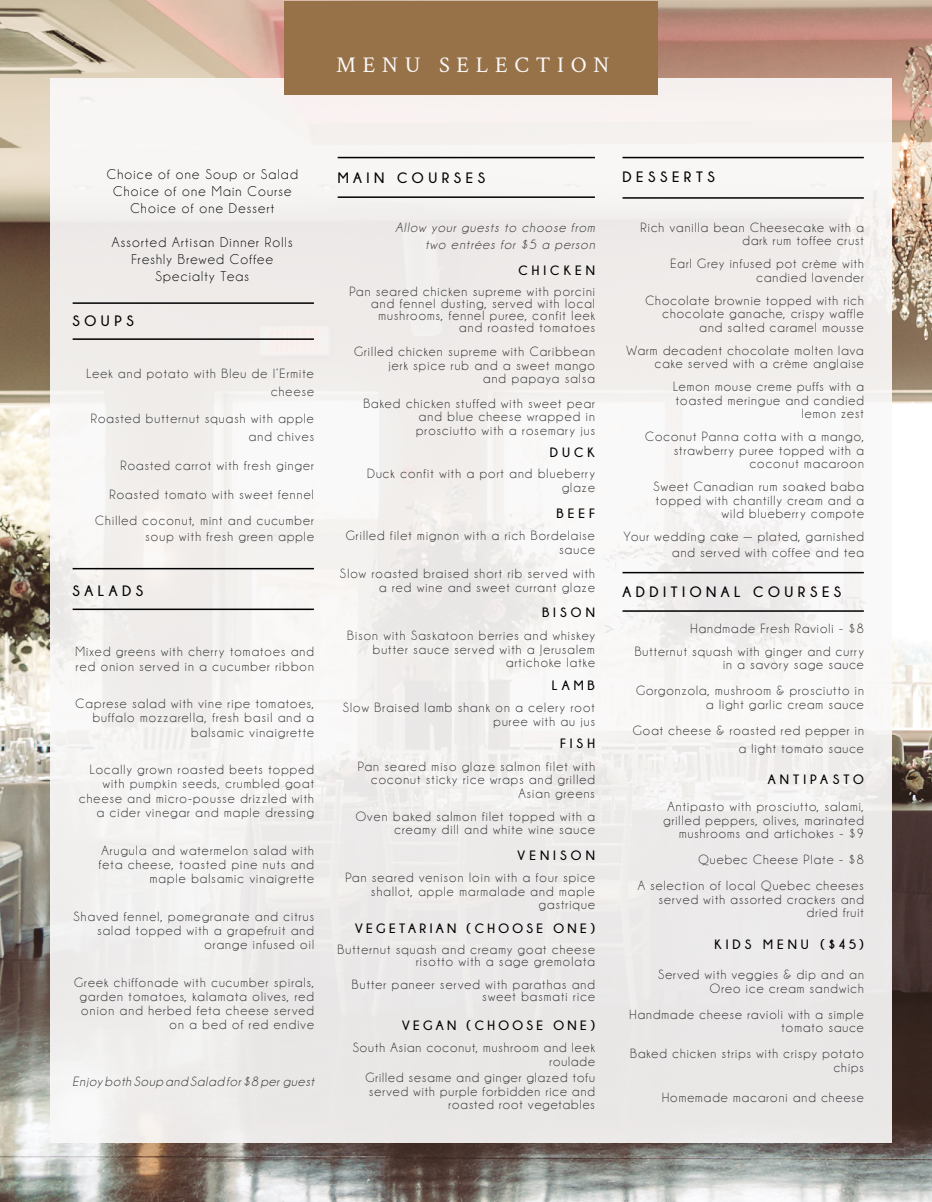
<style>
.page{position:relative;width:932px;height:1202px;background:#fff}
.page>*{position:absolute;margin:0;border:0;box-sizing:border-box;transform-origin:0 0}
.t1{font:22.5px "Crimson Text";letter-spacing:.3em;color:#faf9f9}
.t2{font:700 15px "Champagne&Limousines";letter-spacing:.3em;color:#000}
.t3{font:14.25px/17.1px "Champagne&Limousines";letter-spacing:.085em;color:#000;text-align:center}
.t4{font:13.5px/13.5px "Champagne&Limousines";letter-spacing:.085em;color:#292829;text-align:right}
.t5{font:700 13.5px "Champagne&Limousines";letter-spacing:.3em;color:#000}
.t6{font:italic 13.5px/16.8px "Champagne&Limousines";letter-spacing:.085em;color:#292829;text-align:right}
.t7{font:700 13.5px "Champagne&Limousines";letter-spacing:.25em;color:#000}
.t8{font:italic 13.5px "Champagne&Limousines";letter-spacing:.065em;color:#292829}
</style>
<div class="page">
<img style="left:0;top:0;width:932px;height:1202px">
<div style="left:50px;top:78px;width:841px;height:1064px;background:linear-gradient(to right,#f2efee,#f1eeed)"></div>
<div style="left:284px;top:1px;width:373px;height:93px;background:#977148"></div>
<hr style="left:73px;top:338px;width:241px;height:2px;background:#000">
<hr style="left:73px;top:608px;width:241px;height:2px;background:#000">
<hr style="left:338px;top:196px;width:257px;height:2px;background:#000">
<hr style="left:622px;top:197px;width:241px;height:2px;background:#000">
<hr style="left:622px;top:610px;width:241px;height:2px;background:#000">
<hr style="left:73px;top:302px;width:241px;height:2px;background:#000">
<hr style="left:73px;top:568px;width:241px;height:1px;background:#000">
<hr style="left:338px;top:157px;width:257px;height:1px;background:#000">
<hr style="left:622px;top:157px;width:241px;height:1px;background:#000">
<hr style="left:622px;top:572px;width:241px;height:1px;background:#000">
<h1 class="t1" style="left:336px;top:49px;width:275px">MENU SELECTION</h1>
<p class="t3" style="left:107px;top:165px;width:192px">Choice of one Soup or Salad<br>Choice of one Main Course<br>Choice of one Dessert</p>
<p class="t3" style="left:112px;top:234px;width:182px">Assorted Artisan Dinner Rolls<br>Freshly Brewed Coffee<br>Specialty Teas</p>
<p class="t2" style="left:73px;top:313px;width:63px">SOUPS</p>
<p class="t4" style="left:86px;top:364px;width:229px;line-height:18px">Leek and potato with Bleu de l’Ermite cheese</p>
<p class="t4" style="left:91px;top:409px;width:224px;line-height:18px">Roasted butternut squash with apple and chives</p>
<p class="t4" style="left:109px;top:450px;width:206px;line-height:29px">Roasted carrot with fresh ginger<br>Roasted tomato with sweet fennel</p>
<p class="t4" style="left:95px;top:513px;width:220px;line-height:15.8px">Chilled coconut, mint and cucumber soup with fresh green apple</p>
<p class="t2" style="left:73px;top:582px;width:72px">SALADS</p>
<p class="t4" style="left:76px;top:644px;width:240px;line-height:14.2px;text-align:left">Mixed greens with cherry tomatoes and red onion served in a cucumber ribbon</p>
<p class="t4" style="left:76px;top:696px;width:240px;line-height:14.2px">Caprese salad with vine ripe tomatoes, buffalo mozzarella, fresh basil and a balsamic vinaigrette</p>
<p class="t4" style="left:79px;top:762px;width:236px;line-height:14.2px">Locally grown roasted beets topped with pumpkin seeds, crumbled goat cheese and micro-pousse drizzled with a cider vinegar and maple dressing</p>
<p class="t4" style="left:99px;top:843px;width:217px;line-height:14.2px">Arugula and watermelon salad with feta cheese, toasted pine nuts and maple balsamic vinaigrette</p>
<p class="t4" style="left:74px;top:909px;width:242px;line-height:14.2px">Shaved fennel, pomegranate and citrus salad topped with a grapefruit and orange infused oil</p>
<p class="t4" style="left:74px;top:975px;width:241px;line-height:14.2px">Greek chiffonade with cucumber spirals, garden tomatoes, kalamata olives, red onion and herbed feta cheese served on a bed of red endive</p>
<p class="t8" style="left:73px;top:1074px;width:243px">Enjoy both Soup and Salad for $8 per guest</p>
<p class="t2" style="left:338px;top:169px;width:149px">MAIN COURSES</p>
<p class="t6" style="left:395px;top:219px;width:201px">Allow your guests to choose from two entrées for $5 a person</p>
<p class="t5" style="left:518px;top:262px;width:78px">CHICKEN</p>
<p class="t4" style="left:349px;top:285px;width:247px;line-height:12px">Pan seared chicken supreme with porcini and fennel dusting, served with local mushrooms, fennel puree, confit leek<br>and roasted tomatoes</p>
<p class="t4" style="left:354px;top:345px;width:242px">Grilled chicken supreme with Caribbean jerk spice rub and a sweet mango<br>and papaya salsa</p>
<p class="t4" style="left:416px;top:396px;width:180px;text-align:justify;text-indent:-53px">Baked chicken stuffed with sweet pear and blue cheese wrapped in prosciutto with a rosemary jus</p>
<p class="t5" style="left:550px;top:445px;width:47px">DUCK</p>
<p class="t4" style="left:367px;top:467px;width:229px">Duck confit with a port and blueberry glaze</p>
<p class="t5" style="left:556px;top:505px;width:40px">BEEF</p>
<p class="t4" style="left:346px;top:529px;width:250px">Grilled filet mignon with a rich Bordelaise sauce</p>
<p class="t4" style="left:340px;top:567px;width:256px">Slow roasted braised short rib served with a red wine and sweet currant glaze</p>
<p class="t5" style="left:542px;top:605px;width:54px">BISON</p>
<p class="t4" style="left:347px;top:628px;width:249px">Bison with Saskatoon berries and whiskey butter sauce served with a Jerusalem artichoke latke</p>
<p class="t5" style="left:552px;top:677px;width:44px">LAMB</p>
<p class="t4" style="left:343px;top:700px;width:254px">Slow Braised lamb shank on a celery root puree with au jus</p>
<p class="t5" style="left:560px;top:736px;width:36px">FISH</p>
<p class="t4" style="left:358px;top:759px;width:239px">Pan seared miso glaze salmon filet with coconut sticky rice wraps and grilled<br>Asian greens</p>
<p class="t4" style="left:355px;top:810px;width:241px;line-height:12.8px">Oven baked salmon filet topped with a creamy dill and white wine sauce</p>
<p class="t5" style="left:517px;top:847px;width:79px">VENISON</p>
<p class="t4" style="left:345px;top:871px;width:251px">Pan seared venison loin with a four spice shallot, apple marmalade and maple gastrique</p>
<p class="t7" style="left:355px;top:921px;width:241px">VEGETARIAN (CHOOSE ONE)</p>
<p class="t4" style="left:337px;top:943px;width:259px;line-height:12px">Butternut squash and creamy goat cheese risotto with a sage gremolata</p>
<p class="t4" style="left:352px;top:978px;width:244px;line-height:12px">Butter paneer served with parathas and sweet basmati rice</p>
<p class="t7" style="left:402px;top:1017px;width:194px">VEGAN (CHOOSE ONE)</p>
<p class="t4" style="left:352px;top:1040px;width:244px">South Asian coconut, mushroom and leek roulade</p>
<p class="t4" style="left:365px;top:1071px;width:231px">Grilled sesame and ginger glazed tofu served with purple forbidden rice and roasted root vegetables</p>
<p class="t2" style="left:622px;top:169px;width:94px">DESSERTS</p>
<p class="t4" style="left:640px;top:221px;width:225px">Rich vanilla bean Cheesecake with a dark rum toffee crust</p>
<p class="t4" style="left:670px;top:257px;width:195px">Earl Grey infused pot crème with candied lavender</p>
<p class="t4" style="left:645px;top:293px;width:220px">Chocolate brownie topped with rich chocolate ganache, crispy waffle and salted caramel mousse</p>
<p class="t4" style="left:626px;top:343px;width:239px">Warm decadent chocolate molten lava cake served with a crème anglaise</p>
<p class="t4" style="left:673px;top:380px;width:192px">Lemon mouse creme puffs with a toasted meringue and candied lemon zest</p>
<p class="t4" style="left:645px;top:430px;width:220px">Coconut Panna cotta with a mango, strawberry puree topped with a coconut macaroon</p>
<p class="t4" style="left:653px;top:480px;width:212px">Sweet Canadian rum soaked baba topped with chantilly cream and a wild blueberry compote</p>
<p class="t4" style="left:623px;top:529px;width:242px;line-height:15.8px">Your wedding cake — plated, garnished and served with coffee and tea</p>
<p class="t2" style="left:622px;top:583px;width:220px">ADDITIONAL COURSES</p>
<p class="t4" style="left:634px;top:616px;width:230px;line-height:23px">Handmade Fresh Ravioli - $8<br>Butternut squash with ginger and curry</p>
<p class="t4" style="left:636px;top:651px;width:229px;line-height:26px">in a savory sage sauce<br>Gorgonzola, mushroom &amp; prosciutto in</p>
<p class="t4" style="left:633px;top:691px;width:232px;line-height:26px">a light garlic cream sauce<br>Goat cheese &amp; roasted red pepper in</p>
<p class="t4" style="left:738px;top:741px;width:127px">a light tomato sauce</p>
<p class="t5" style="left:768px;top:772px;width:97px">ANTIPASTO</p>
<p class="t4" style="left:663px;top:800px;width:202px">Antipasto with prosciutto, salami, grilled peppers, olives, marinated mushrooms and artichokes - $9</p>
<p class="t4" style="left:637px;top:847px;width:227px;line-height:26px">Quebec Cheese Plate - $8<br>A selection of local Quebec cheeses</p>
<p class="t4" style="left:658px;top:892px;width:206px">served with assorted crackers and dried fruit</p>
<p class="t5" style="left:714px;top:937px;width:151px">KIDS MENU ($45)</p>
<p class="t4" style="left:658px;top:968px;width:207px">Served with veggies &amp; dip and an<br>Oreo ice cream sandwich</p>
<p class="t4" style="left:629px;top:1007px;width:236px">Handmade cheese ravioli with a simple tomato sauce</p>
<p class="t4" style="left:630px;top:1047px;width:235px">Baked chicken strips with crispy potato chips</p>
<p class="t4" style="left:662px;top:1090px;width:203px">Homemade macaroni and cheese</p>
</div>
